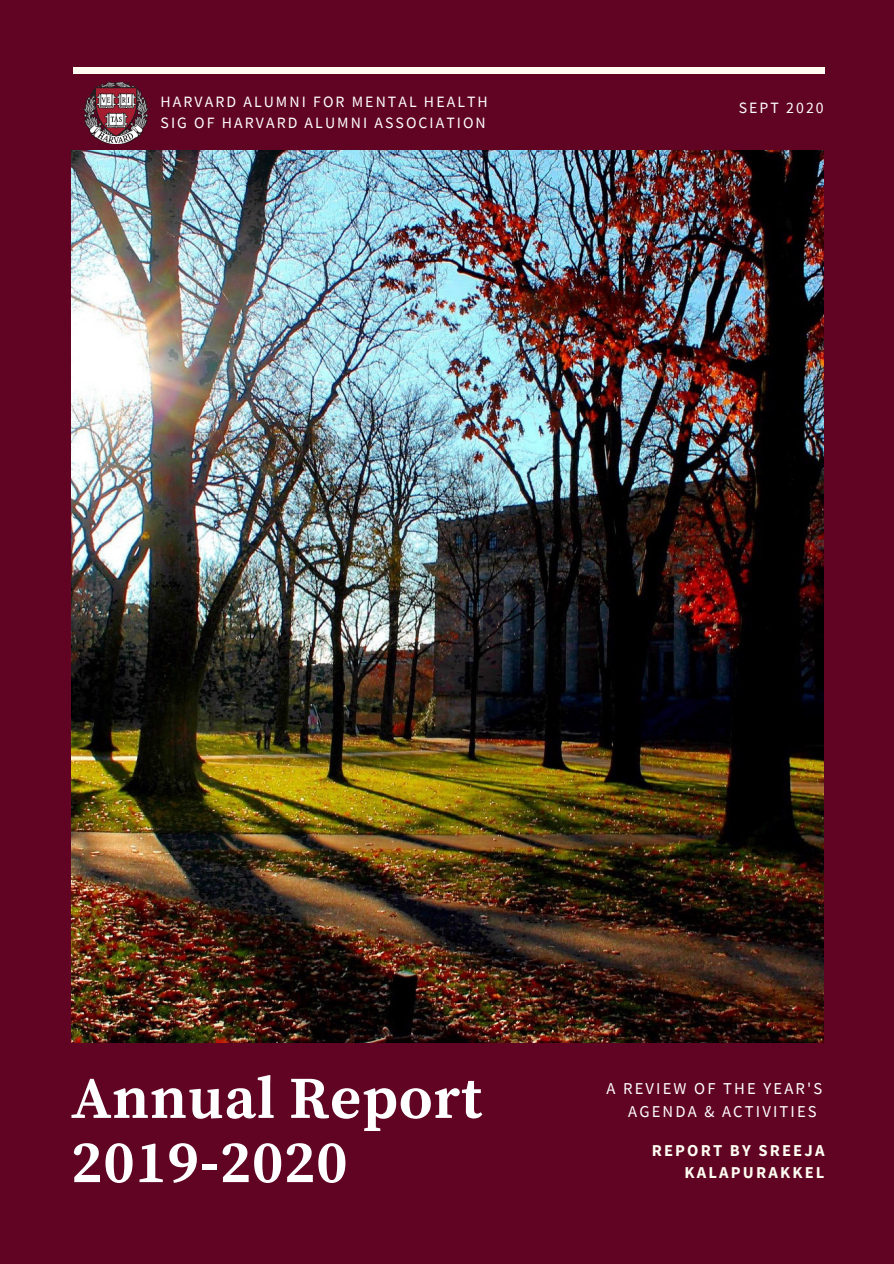
<style>
.page{position:relative;width:894px;height:1264px;background:#fff}
.page>*{position:absolute;margin:0;border:0;box-sizing:border-box;transform-origin:0 0}
.t1{font:700 59.55px "Source Serif Pro";letter-spacing:.01em;color:#fff}
.t2{font:16.5px "Source Sans Pro";letter-spacing:.13em;color:#fff}
.t3{font:700 16.5px/22.5px "Source Sans Pro";letter-spacing:.13em;color:#fffdf1;text-align:right}
.t4{font:15.75px "Source Sans Pro";letter-spacing:.13em;color:#fff}
</style>
<div class="page">
<div style="left:0;top:0;width:893px;height:1263px;background:#610323"></div>
<div style="left:73px;top:67px;width:751px;height:7px;background:#fffdf1"></div>
<img style="left:71px;top:150px;width:752px;height:892px">
<img style="left:83px;top:82px;width:66px;height:61px">
<p class="t4" style="left:160px;top:91px;width:328px">HARVARD ALUMNI FOR MENTAL HEALTH</p>
<p class="t4" style="left:160px;top:113px;width:326px">SIG OF HARVARD ALUMNI ASSOCIATION</p>
<p class="t4" style="left:738px;top:97px;width:86px">SEPT 2020</p>
<p class="t1" style="left:71px;top:1063px;width:412px">Annual Report</p>
<p class="t1" style="left:71px;top:1127px;width:278px">2019-2020</p>
<p class="t2" style="left:606px;top:1078px;width:217px">A REVIEW OF THE YEAR'S</p>
<p class="t2" style="left:628px;top:1100px;width:190px">AGENDA &amp; ACTIVITIES</p>
<p class="t3" style="left:651px;top:1138px;width:174px">REPORT BY SREEJA<br>KALAPURAKKEL</p>
</div>
